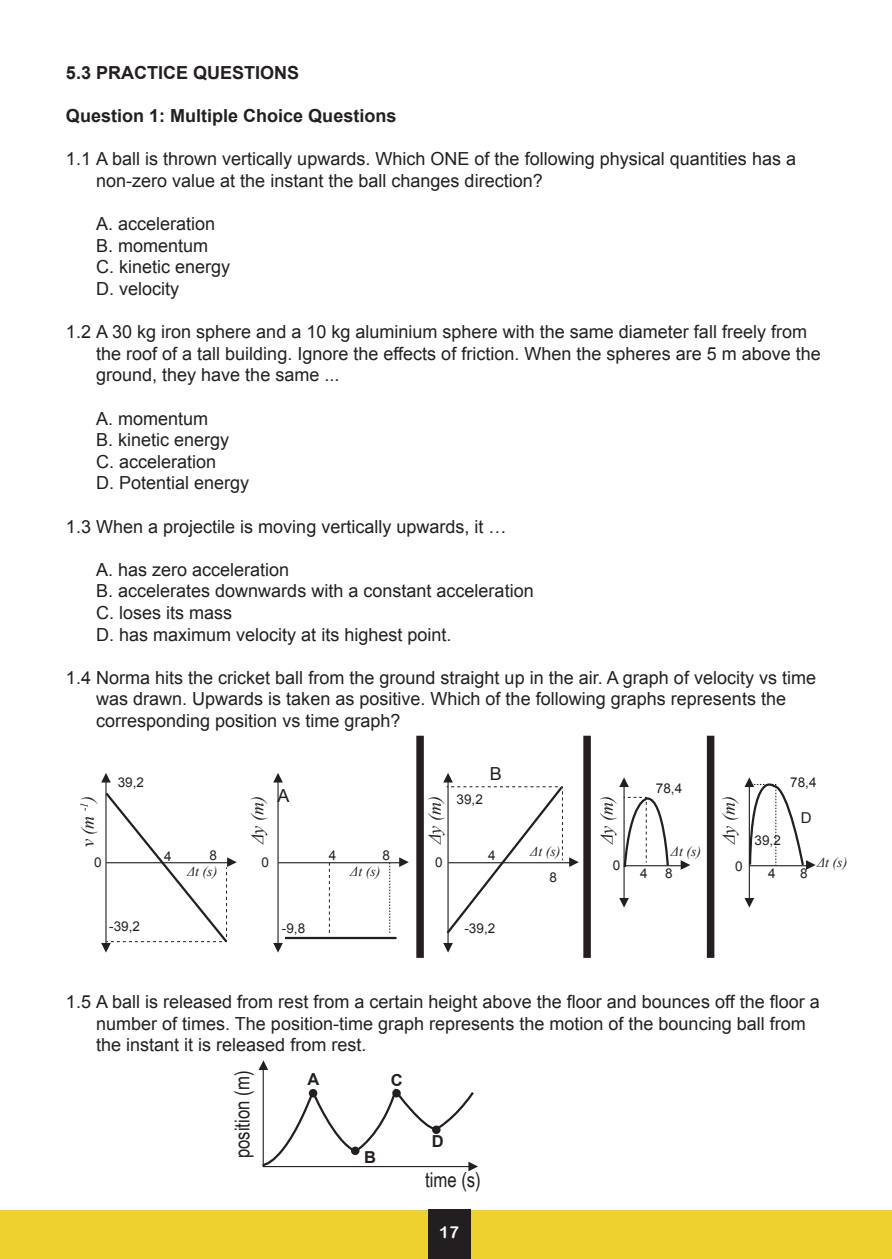
<style>
.page{position:relative;width:892px;height:1259px;background:#fff}
.page>*{position:absolute;margin:0;border:0;box-sizing:border-box;transform-origin:0 0}
.Paragraph_Style_MAIN{font:20.4px "Arial Narrow";color:#231f20}
.Paragraph_Style_MAIN-2{font:18px/21.6px "Arial";color:#231f20}
.Paragraph_Style_MAIN-3{font:700 18px "Arial";color:#231f20}
.Paragraph_Style_MAIN-4{font:italic 18px "Times New Roman";color:#231f20}
.Paragraph_Style_MAIN-5{font:700 16.5px "Arial";color:#231f20}
.t1{font:16.5px "Arial Rounded MT Bold";color:#fff}
.Paragraph_Style_MAIN-6{font:15px "Arial";color:#231f20}
.Paragraph_Style_MAIN-7{font:italic 13.95px "Times New Roman";color:#231f20}
.Paragraph_Style_MAIN-8{font:13.5px "Arial";color:#231f20}
</style>
<div class="page">
<div style="left:0;top:1210px;width:891px;height:49px;background:#eed12e"></div>
<div style="left:427px;top:1210px;width:43px;height:49px;background:#231f20"></div>
<svg style="left:258px;top:1060px;width:220px;height:111px"></svg>
<hr style="left:105px;top:778px;width:1px;height:170px;background:#231f20">
<svg style="left:101px;top:790px;width:136px;height:163px"></svg>
<svg style="left:101px;top:773px;width:10px;height:9px"></svg>
<hr style="left:277px;top:778px;width:1px;height:170px;background:#231f20">
<hr style="left:278px;top:862px;width:123px;height:1px;background:#231f20">
<svg style="left:273px;top:943px;width:10px;height:10px"></svg>
<svg style="left:399px;top:857px;width:9px;height:10px"></svg>
<svg style="left:273px;top:773px;width:10px;height:9px"></svg>
<hr style="left:623px;top:786px;width:1px;height:115px;background:#231f20">
<hr style="left:624px;top:865px;width:58px;height:1px;background:#231f20">
<svg style="left:619px;top:898px;width:9px;height:10px"></svg>
<svg style="left:680px;top:860px;width:10px;height:10px"></svg>
<svg style="left:619px;top:777px;width:9px;height:10px"></svg>
<hr style="left:748px;top:786px;width:1px;height:115px;background:#231f20">
<svg style="left:744px;top:898px;width:9px;height:10px"></svg>
<hr style="left:285px;top:937px;width:111px;height:2px;background:#231f20">
<svg style="left:329px;top:863px;width:1px;height:70px"></svg>
<svg style="left:389px;top:863px;width:1px;height:70px"></svg>
<svg style="left:744px;top:777px;width:71px;height:93px"></svg>
<svg style="left:623px;top:797px;width:46px;height:72px"></svg>
<hr style="left:447px;top:778px;width:1px;height:170px;background:#231f20">
<svg style="left:443px;top:943px;width:9px;height:10px"></svg>
<svg style="left:443px;top:773px;width:135px;height:163px"></svg>
<div style="left:583px;top:736px;width:7px;height:222px;background:#231f20"></div>
<div style="left:416px;top:736px;width:7px;height:222px;background:#231f20"></div>
<div style="left:706px;top:736px;width:8px;height:222px;background:#231f20"></div>
<p class="Paragraph_Style_MAIN-3" style="left:66px;top:61px;width:235px">5.3 PRACTICE QUESTIONS</p>
<p class="Paragraph_Style_MAIN-3" style="left:66px;top:104px;width:332px">Question 1: Multiple Choice Questions</p>
<p class="Paragraph_Style_MAIN-2" style="left:96px;top:148px;width:701px;text-indent:-30px">1.1 A ball is thrown vertically upwards. Which ONE of the following physical quantities has a non-zero value at the instant the ball changes direction?</p>
<p class="Paragraph_Style_MAIN-2" style="left:96px;top:213px;width:136px">A. acceleration<br>B. momentum<br>C. kinetic energy<br>D. velocity</p>
<p class="Paragraph_Style_MAIN-2" style="left:96px;top:321px;width:726px;text-indent:-30px">1.2 A 30 kg iron sphere and a 10 kg aluminium sphere with the same diameter fall freely from the roof of a tall building. Ignore the effects of friction. When the spheres are 5 m above the ground, they have the same ...</p>
<p class="Paragraph_Style_MAIN-2" style="left:96px;top:408px;width:155px">A. momentum<br>B. kinetic energy<br>C. acceleration<br>D. Potential energy</p>
<p class="Paragraph_Style_MAIN-2" style="left:66px;top:516px;width:442px">1.3 When a projectile is moving vertically upwards, it …</p>
<p class="Paragraph_Style_MAIN-2" style="left:96px;top:559px;width:439px">A. has zero acceleration<br>B. accelerates downwards with a constant acceleration C. loses its mass<br>D. has maximum velocity at its highest point.</p>
<p class="Paragraph_Style_MAIN-2" style="left:96px;top:667px;width:721px;text-indent:-30px">1.4 Norma hits the cricket ball from the ground straight up in the air. A graph of velocity vs time was drawn. Upwards is taken as positive. Which of the following graphs represents the corresponding position vs time graph?</p>
<p class="Paragraph_Style_MAIN-2" style="left:489px;top:763px;width:14px">B</p>
<p class="Paragraph_Style_MAIN-8" style="left:118px;top:774px;width:28px">39,2</p>
<p class="Paragraph_Style_MAIN-8" style="left:789px;top:774px;width:28px">78,4</p>
<p class="Paragraph_Style_MAIN-8" style="left:655px;top:780px;width:28px">78,4</p>
<p class="Paragraph_Style_MAIN-2" style="left:277px;top:785px;width:14px">A</p>
<p class="Paragraph_Style_MAIN-8" style="left:456px;top:790px;width:28px">39,2</p>
<p class="Paragraph_Style_MAIN-4" style="left:245px;top:844px;width:51px;rotate:-90deg">Δy (m)</p>
<p class="Paragraph_Style_MAIN-4" style="left:422px;top:844px;width:51px;rotate:-90deg">Δy (m)</p>
<p class="Paragraph_Style_MAIN-4" style="left:594px;top:844px;width:51px;rotate:-90deg">Δy (m)</p>
<p class="Paragraph_Style_MAIN-4" style="left:716px;top:844px;width:51px;rotate:-90deg">Δy (m)</p>
<p class="Paragraph_Style_MAIN-4" style="left:75px;top:847px;width:54px;rotate:-90deg">v (m <sup>-1</sup>)</p>
<p class="Paragraph_Style_MAIN-8" style="left:94px;top:853px;width:9px">0</p>
<p class="Paragraph_Style_MAIN-8" style="left:261px;top:853px;width:9px">0</p>
<p class="Paragraph_Style_MAIN-8" style="left:612px;top:856px;width:9px">0</p>
<p class="Paragraph_Style_MAIN-8" style="left:735px;top:857px;width:9px">0</p>
<p class="Paragraph_Style_MAIN-6" style="left:800px;top:808px;width:12px">D</p>
<p class="Paragraph_Style_MAIN-8" style="left:754px;top:832px;width:28px">39,2</p>
<p class="Paragraph_Style_MAIN-7" style="left:530px;top:842px;width:32px">Δt (s)</p>
<p class="Paragraph_Style_MAIN-7" style="left:670px;top:842px;width:32px">Δt (s)</p>
<p class="Paragraph_Style_MAIN-8" style="left:164px;top:847px;width:9px">4</p>
<p class="Paragraph_Style_MAIN-8" style="left:209px;top:847px;width:9px">8</p>
<p class="Paragraph_Style_MAIN-8" style="left:328px;top:846px;width:9px">4</p>
<p class="Paragraph_Style_MAIN-8" style="left:382px;top:846px;width:9px">8</p>
<p class="Paragraph_Style_MAIN-8" style="left:488px;top:846px;width:9px">4</p>
<p class="Paragraph_Style_MAIN-7" style="left:816px;top:852px;width:32px">Δt (s)</p>
<p class="Paragraph_Style_MAIN-8" style="left:435px;top:853px;width:9px">0</p>
<p class="Paragraph_Style_MAIN-7" style="left:350px;top:861px;width:32px">Δt (s)</p>
<p class="Paragraph_Style_MAIN-7" style="left:187px;top:862px;width:32px">Δt (s)</p>
<p class="Paragraph_Style_MAIN-8" style="left:639px;top:864px;width:9px">4</p>
<p class="Paragraph_Style_MAIN-8" style="left:664px;top:864px;width:9px">8</p>
<p class="Paragraph_Style_MAIN-8" style="left:767px;top:864px;width:9px">4</p>
<p class="Paragraph_Style_MAIN-8" style="left:799px;top:864px;width:9px">8</p>
<p class="Paragraph_Style_MAIN-8" style="left:549px;top:868px;width:9px">8</p>
<p class="Paragraph_Style_MAIN-8" style="left:109px;top:917px;width:32px">-39,2</p>
<p class="Paragraph_Style_MAIN-8" style="left:282px;top:919px;width:25px">-9,8</p>
<p class="Paragraph_Style_MAIN-8" style="left:464px;top:919px;width:32px">-39,2</p>
<p class="Paragraph_Style_MAIN-2" style="left:96px;top:991px;width:725px;text-indent:-30px">1.5 A ball is released from rest from a certain height above the floor and bounces off the floor a number of times. The position-time graph represents the motion of the bouncing ball from the instant it is released from rest.</p>
<p class="Paragraph_Style_MAIN-5" style="left:307px;top:1068px;width:13px">A</p>
<p class="Paragraph_Style_MAIN" style="left:227px;top:1158px;width:89px;rotate:-90deg">position (m)</p>
<p class="Paragraph_Style_MAIN-5" style="left:390px;top:1069px;width:13px">C</p>
<p class="Paragraph_Style_MAIN-5" style="left:431px;top:1130px;width:13px">D</p>
<p class="Paragraph_Style_MAIN" style="left:425px;top:1165px;width:57px">time (s)</p>
<p class="Paragraph_Style_MAIN-5" style="left:364px;top:1146px;width:13px">B</p>
<p class="t1" style="left:439px;top:1223px;width:21px">17</p>
</div>
